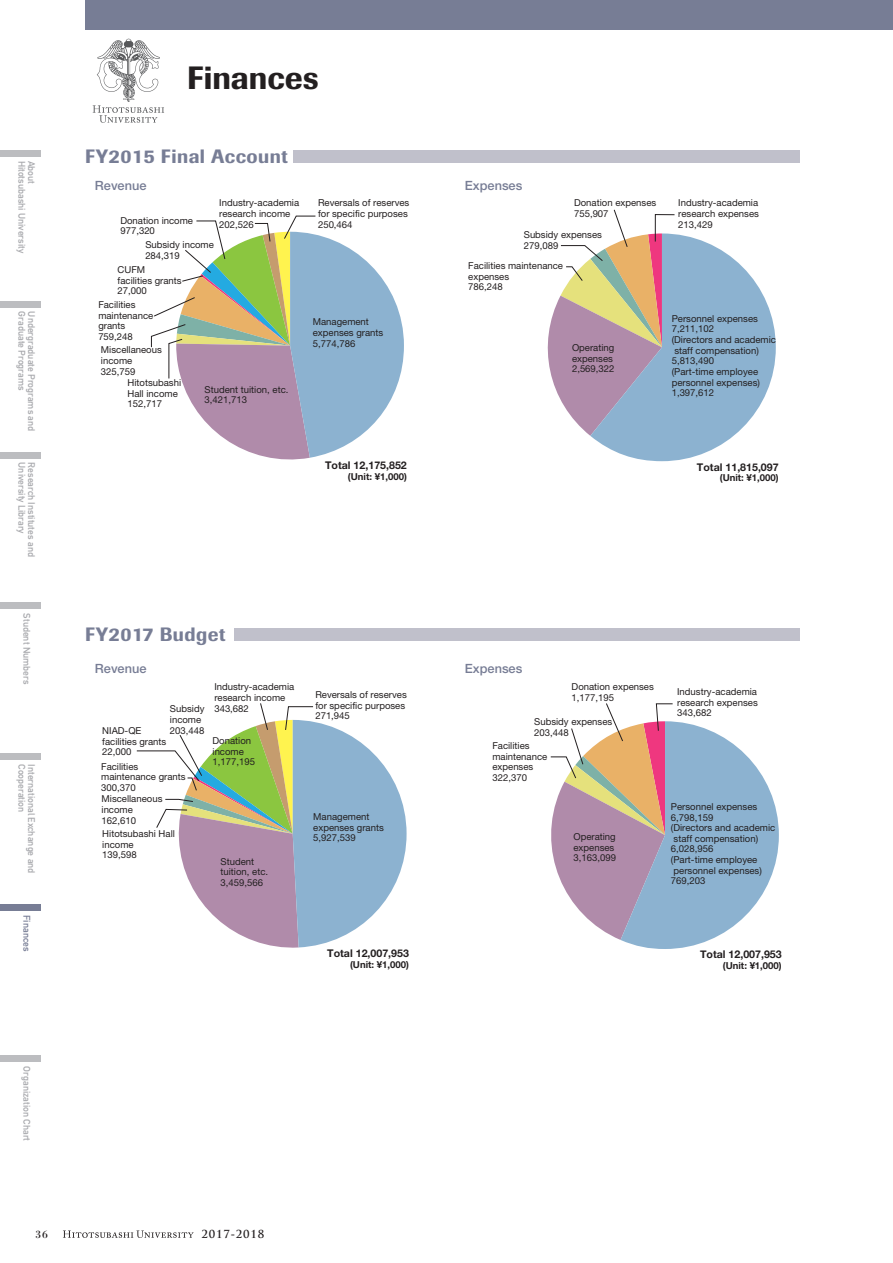
<style>
.page{position:relative;width:893px;height:1263px;background:#fff}
.page>*{position:absolute;margin:0;border:0;box-sizing:border-box;transform-origin:0 0}
.t1{font:500 31.95px "Imago";color:#231f20}
.t2{font:500 19.2px "Imago";letter-spacing:.025em;color:#777d95}
.t3{font:500 12.75px "Helvetica Neue";color:#777d95}
.t4{font:11.55px "Bodoni Std";color:#231f20}
.t5{font:700 10.8px "Trajan Pro";letter-spacing:.075em;color:#231f20}
.t6{font:700 10.65px "Helvetica Neue";color:#231f20}
.t7{font:9.6px/10.6px "Helvetica Neue";color:#231f20}
.t8{font:9.6px "DIN Mittelschrift Std";color:#a8a9ad}
.t9{font:700 9.6px "Helvetica Neue";color:#231f20}
.t10{font:9.6px "DIN Mittelschrift Std";color:#777d95}
.s1{font-family:"Helvetica Neue LT Std";font-weight:400}
</style>
<div class="page">
<svg style="left:93px;top:39px;width:71px;height:84px"></svg>
<div style="left:85px;top:0;width:808px;height:30px;background:#777d95"></div>
<svg style="left:63px;top:1230px;width:131px;height:8px"></svg>
<div style="left:293px;top:150px;width:506px;height:13px;background:#c0c0cb"></div>
<div style="left:234px;top:628px;width:565px;height:13px;background:#c0c0cb"></div>
<svg style="left:151px;top:216px;width:253px;height:244px"></svg>
<svg style="left:547px;top:209px;width:229px;height:252px"></svg>
<svg style="left:136px;top:703px;width:271px;height:245px"></svg>
<svg style="left:550px;top:703px;width:229px;height:246px"></svg>
<div style="left:0;top:301px;width:40px;height:6px;background:#bcbdc0"></div>
<div style="left:0;top:150px;width:40px;height:6px;background:#bcbdc0"></div>
<div style="left:0;top:452px;width:40px;height:6px;background:#bcbdc0"></div>
<div style="left:0;top:603px;width:40px;height:6px;background:#bcbdc0"></div>
<div style="left:0;top:754px;width:40px;height:6px;background:#bcbdc0"></div>
<div style="left:0;top:905px;width:40px;height:6px;background:#777d95"></div>
<div style="left:0;top:1056px;width:40px;height:6px;background:#bcbdc0"></div>
<p class="t8" style="left:28px;top:161px;width:94px;rotate:90deg">Hitotsubashi University</p>
<p class="t8" style="left:37px;top:161px;width:25px;rotate:90deg">About</p>
<p class="t8" style="left:28px;top:311px;width:80px;rotate:90deg">Graduate Programs</p>
<p class="t8" style="left:37px;top:311px;width:121px;rotate:90deg">Undergraduate Programs and</p>
<p class="t8" style="left:28px;top:462px;width:73px;rotate:90deg">University Library</p>
<p class="t8" style="left:37px;top:462px;width:96px;rotate:90deg">Research Institutes and</p>
<p class="t8" style="left:32px;top:613px;width:73px;rotate:90deg">Student Numbers</p>
<p class="t8" style="left:28px;top:764px;width:49px;rotate:90deg">Cooperation</p>
<p class="t8" style="left:37px;top:764px;width:111px;rotate:90deg">International Exchange and</p>
<p class="t10" style="left:32px;top:915px;width:38px;rotate:90deg">Finances</p>
<p class="t8" style="left:32px;top:1066px;width:76px;rotate:90deg">Organization Chart</p>
<h1 class="t1" style="left:187px;top:58px;width:133px">Finances</h1>
<h2 class="t2" style="left:85px;top:145px;width:204px">FY2015 Final Account</h2>
<h3 class="t3" style="left:95px;top:177px;width:53px">Revenue</h3>
<p class="t7" style="left:120px;top:215px;width:74px">Donation income<br>977,320</p>
<p class="t7" style="left:219px;top:197px;width:81px">Industry-academia research income<br>202,526</p>
<p class="t7" style="left:145px;top:239px;width:70px">Subsidy income<br>284,319</p>
<p class="t7" style="left:118px;top:264px;width:66px">CUFM facilities grants<br>27,000</p>
<p class="t7" style="left:98px;top:299px;width:56px">Facilities maintenance grants<br>759,248</p>
<p class="t7" style="left:101px;top:344px;width:62px">Miscellaneous income<br>325,759</p>
<p class="t7" style="left:127px;top:377px;width:55px">Hitotsubashi<br>Hall income<br>152,717</p>
<p class="t7" style="left:204px;top:384px;width:86px">Student tuition, etc.<br>3,421,713</p>
<p class="t7" style="left:318px;top:197px;width:93px">Reversals of reserves for specific purposes<br>250,464</p>
<p class="t7" style="left:313px;top:316px;width:72px">Management expenses grants<br>5,774,786</p>
<p class="t6" style="left:325px;top:459px;width:83px">Total 12,175,852</p>
<p class="t9" style="left:348px;top:470px;width:60px">(Unit: ¥1,000)</p>
<h3 class="t3" style="left:465px;top:177px;width:59px">Expenses</h3>
<p class="t7" style="left:574px;top:197px;width:84px">Donation expenses<br>755,907</p>
<p class="t7" style="left:678px;top:197px;width:82px;text-align:justify">Industry-academia research expenses 213,429</p>
<p class="t7" style="left:524px;top:229px;width:80px">Subsidy expenses<br>279,089</p>
<p class="t7" style="left:468px;top:260px;width:96px">Facilities maintenance expenses<br>786,248</p>
<p class="t7" style="left:572px;top:342px;width:44px">Operating expenses<br>2,569,322</p>
<p class="t7" style="left:672px;top:313px;width:106px">Personnel expenses<br>7,211,102<br>(Directors and academic staff compensation)<br>5,813,490<br>(Part-time employee personnel expenses)<br>1,397,612</p>
<p class="t6" style="left:697px;top:460px;width:83px">Total 11,815,097</p>
<p class="t9" style="left:720px;top:472px;width:60px">(Unit: ¥1,000)</p>
<h2 class="t2" style="left:85px;top:623px;width:142px">FY2017 Budget</h2>
<h3 class="t3" style="left:95px;top:661px;width:53px">Revenue</h3>
<h3 class="t3" style="left:465px;top:661px;width:59px">Expenses</h3>
<p class="t7" style="left:170px;top:703px;width:36px">Subsidy income</p>
<p class="t7" style="left:102px;top:725px;width:41px">NIAD-QE</p>
<p class="t7" style="left:170px;top:725px;width:36px">203,448</p>
<p class="t7" style="left:102px;top:736px;width:66px">facilities grants<br>22,000</p>
<p class="t7" style="left:102px;top:793px;width:62px">Miscellaneous income<br>162,610</p>
<p class="t7" style="left:101px;top:761px;width:86px">Facilities maintenance grants<br>300,370</p>
<p class="t7" style="left:102px;top:828px;width:74px">Hitotsubashi Hall income<br>139,598</p>
<p class="t7" style="left:214px;top:681px;width:81px">Industry-academia research income<br>343,682</p>
<p class="t7" style="left:315px;top:689px;width:93px">Reversals of reserves for specific purposes<br>271,945</p>
<p class="t7" style="left:213px;top:735px;width:44px">Donation income<br>1,177,195</p>
<p class="t7" style="left:220px;top:856px;width:49px">Student tuition, etc.<br>3,459,566</p>
<p class="t7" style="left:313px;top:811px;width:72px">Management expenses grants<br>5,927,539</p>
<p class="t6" style="left:327px;top:947px;width:83px">Total 12,007,953</p>
<p class="t9" style="left:350px;top:958px;width:60px">(Unit: ¥1,000)</p>
<p class="t7" style="left:572px;top:681px;width:84px">Donation expenses<br>1,177,195</p>
<p class="t7" style="left:677px;top:686px;width:82px;text-align:justify">Industry-academia research expenses 343,682</p>
<p class="t7" style="left:534px;top:716px;width:80px">Subsidy expenses<br>203,448</p>
<p class="t7" style="left:492px;top:740px;width:56px">Facilities maintenance expenses<br>322,370</p>
<p class="t7" style="left:573px;top:831px;width:44px">Operating expenses<br>3,163,099</p>
<p class="t7" style="left:671px;top:801px;width:106px">Personnel expenses<br>6,798,159<br>(Directors and academic staff compensation)<br>6,028,956<br>(Part-time employee personnel expenses)<br>769,203</p>
<p class="t6" style="left:700px;top:946px;width:83px">Total 12,007,953</p>
<p class="t9" style="left:723px;top:958px;width:60px">(Unit: ¥1,000)</p>
<p class="t4" style="left:35px;top:1227px;width:14px">36</p>
<p class="t5" style="left:202px;top:1227px;width:64px">2017<span class="s1">-</span>2018</p>
</div>
